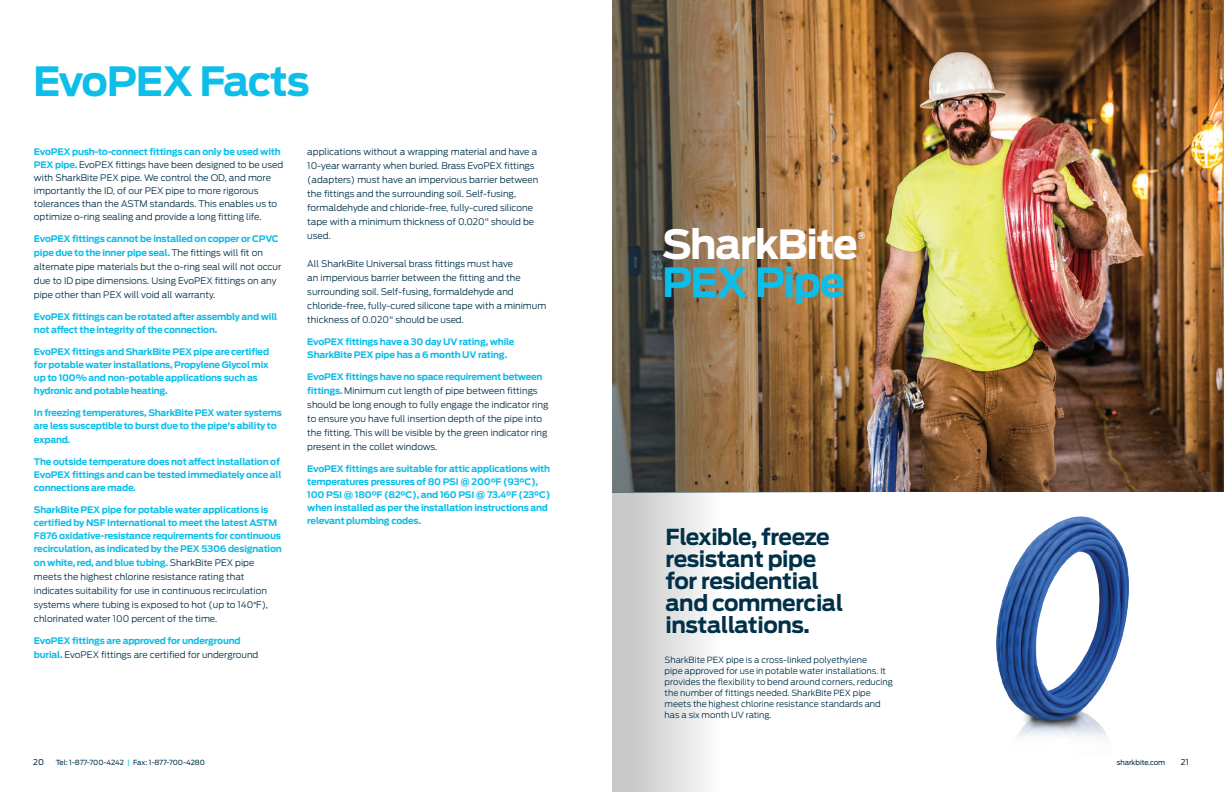
<style>
.page{position:relative;width:1224px;height:792px;background:#fff}
.page>*{position:absolute;margin:0;border:0;box-sizing:border-box;transform-origin:0 0}
.t1{font:700 40px "Antenna";letter-spacing:-.035em;color:#0dbee9}
.t2{font:700 40px "Antenna";letter-spacing:-.035em;color:#fff}
.t3{font:700 21.9px/21.9px "Antenna";letter-spacing:-.02em;color:#003148}
.t4{font:700 9.5px "Antenna";color:#fff}
.t5{font:300 9px/14px "Antenna";color:#003148}
.t6{font:700 9px/13px "Antenna";letter-spacing:-.02em;color:#0dbee9}
.t7{font:300 8.5px/11px "Antenna";color:#003148}
.t8{font:8px "Antenna";color:#003148}
.t9{font:7px "Antenna";letter-spacing:-.01em;color:#003148}
.s1{font-weight:700;color:#0dbee9}
.s2{font-family:"Myriad Pro";font-weight:400}
.s3{font-weight:300;color:#003148}
.s4{color:#0dbee9}
</style>
<div class="page">
<div style="left:612px;top:0;width:115px;height:792px;background:linear-gradient(to right,#c1c0c0,#fff)"></div>
<img style="left:861px;top:0;width:363px;height:492px">
<svg style="left:612px;top:0;width:249px;height:492px;background:#876947"></svg>
<img style="left:996px;top:517px;width:133px;height:222px">
<h1 class="t1" style="left:33px;top:54px;width:278px">EvoPEX Facts</h1>
<p class="t5" style="left:34px;top:145px;width:251px;line-height:13px"><span class="s1">EvoPEX push-to-connect fittings can only be used with PEX pipe.</span> EvoPEX fittings have been designed to be used with SharkBite PEX pipe. We control the OD, and more importantly the ID, of our PEX pipe to more rigorous tolerances than the ASTM standards. This enables us to optimize o-ring sealing and provide a long fitting life.</p>
<p class="t5" style="left:34px;top:231px;width:249px"><span class="s1">EvoPEX fittings cannot be installed on copper or CPVC pipe due to the inner pipe seal.</span> The fittings will fit on alternate pipe materials but the o-ring seal will not occur due to ID pipe dimensions. Using EvoPEX fittings on any pipe other than PEX will void all warranty.</p>
<p class="t6" style="left:34px;top:310px;width:245px">EvoPEX fittings can be rotated after assembly and will not affect the integrity of the connection.</p>
<p class="t6" style="left:34px;top:345px;width:237px">EvoPEX fittings and SharkBite PEX pipe are certified for potable water installations, Propylene Glycol mix up to 100% and non-potable applications such as hydronic and potable heating.</p>
<p class="t6" style="left:34px;top:406px;width:250px">In freezing temperatures, SharkBite PEX water systems are less susceptible to burst due to the pipe's ability to</p>
<p class="t6" style="left:34px;top:433px;width:38px">expand.</p>
<p class="t6" style="left:34px;top:455px;width:249px">The outside temperature does not affect installation of<br>EvoPEX fittings and can be tested immediately once all connections are made.</p>
<p class="t6" style="left:34px;top:503px;width:249px">SharkBite PEX pipe for potable water applications is certified by NSF International to meet the latest ASTM F876 oxidative-resistance requirements for continuous recirculation, as indicated by the PEX 5306 designation</p>
<p class="t5" style="left:34px;top:555px;width:236px"><span class="s1">on white, red, and blue tubing.</span> SharkBite PEX pipe meets the highest chlorine resistance rating that indicates suitability for use in continuous recirculation systems where tubing is exposed to hot (up to 140<span class="s2">°</span>F), chlorinated water 100 percent of the time.</p>
<p class="t6" style="left:34px;top:633px;width:226px;line-height:14px">EvoPEX fittings are approved for underground burial. <span class="s3">EvoPEX fittings are certified for underground</span></p>
<p class="t5" style="left:307px;top:144px;width:233px">applications without a wrapping material and have a 10-year warranty when buried. Brass EvoPEX fittings (adapters) must have an impervious barrier between the fittings and the surrounding soil. Self-fusing, formaldehyde and chloride-free, fully-cured silicone tape with a minimum thickness of 0.020" should be used.</p>
<p class="t5" style="left:307px;top:256px;width:240px">All SharkBite Universal brass fittings must have<br>an impervious barrier between the fitting and the surrounding soil. Self-fusing, formaldehyde and chloride-free, fully-cured silicone tape with a minimum thickness of 0.020" should be used.</p>
<p class="t6" style="left:307px;top:335px;width:209px">EvoPEX fittings have a 30 day UV rating, while<br>SharkBite PEX pipe has a 6 month UV rating.</p>
<p class="t5" style="left:307px;top:369px;width:243px"><span class="s1">EvoPEX fittings have no space requirement between fittings.</span> Minimum cut length of pipe between fittings should be long enough to fully engage the indicator ring to ensure you have full insertion depth of the pipe into the fitting. This will be visible by the green indicator ring present in the collet windows.</p>
<p class="t6" style="left:307px;top:462px;width:245px">EvoPEX fittings are suitable for attic applications with temperatures pressures of 80 PSI @ 200°F (93°C), 100 PSI @ 180°F (82°C), and 160 PSI @ 73.4°F (23°C) when installed as per the installation instructions and relevant plumbing codes.</p>
<p class="t8" style="left:33px;top:757px;width:12px">20</p>
<p class="t9" style="left:56px;top:758px;width:151px">Tel: 1-877-700-4242 <span class="s4">|</span> Fax: 1-877-700-4280</p>
<h1 class="t2" style="left:662px;top:217px;width:197px">SharkBite</h1>
<p class="t4" style="left:858px;top:229px;width:9px">®</p>
<h1 class="t1" style="left:662px;top:255px;width:184px">PEX Pipe</h1>
<h2 class="t3" style="left:666px;top:526px;width:179px">Flexible, freeze resistant pipe for residential and commercial installations.</h2>
<p class="t7" style="left:665px;top:654px;width:230px">SharkBite PEX pipe is a cross-linked polyethylene<br>pipe approved for use in potable water installations. It provides the flexibility to bend around corners, reducing the number of fittings needed. SharkBite PEX pipe meets the highest chlorine resistance standards and has a six month UV rating.</p>
<p class="t9" style="left:1117px;top:758px;width:50px">sharkbite.com</p>
<p class="t8" style="left:1181px;top:757px;width:9px">21</p>
</div>
